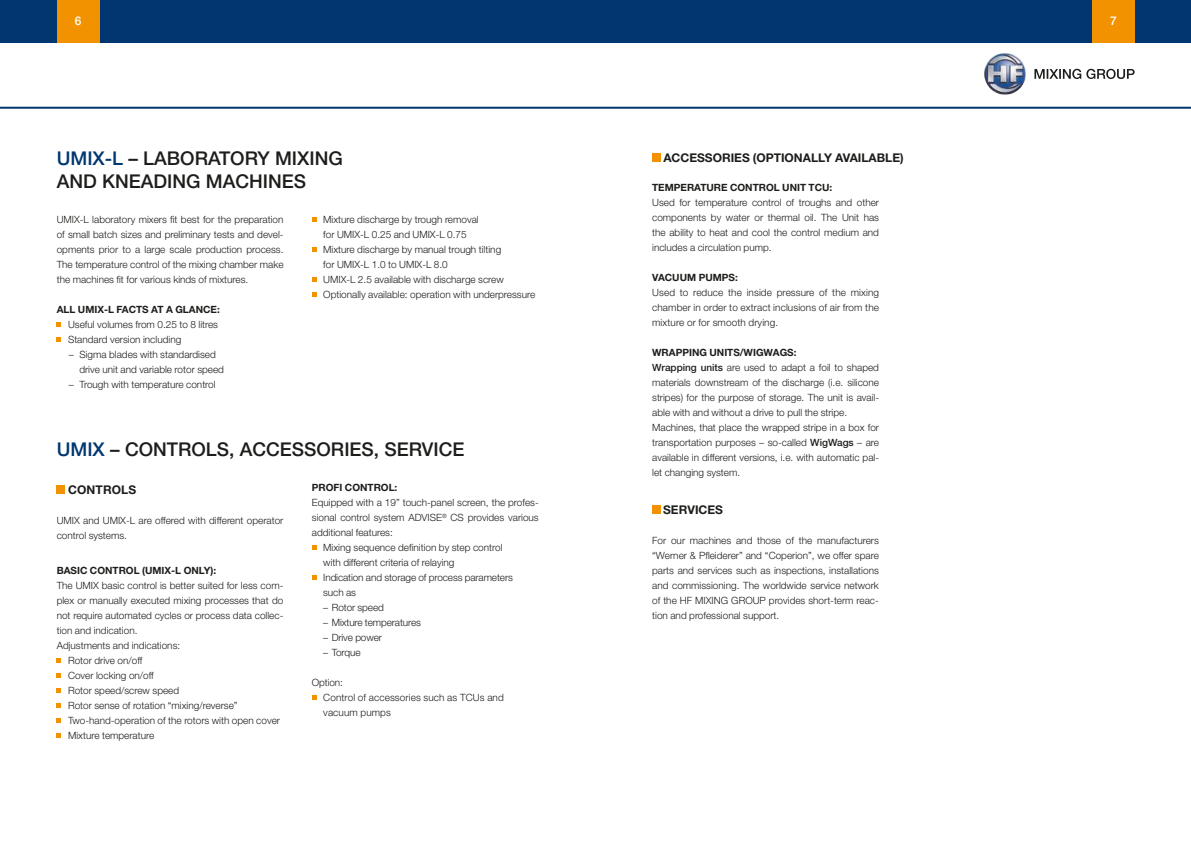
<style>
.page{position:relative;width:1191px;height:842px;background:#fff}
.page>*{position:absolute;margin:0;border:0;box-sizing:border-box;transform-origin:0 0}
.t1{font:500 19px/22.8px "Helvetica Neue LT Std";color:#1d1d1b}
.t2{font:700 12px "Helvetica Neue LT Std";color:#1d1d1b}
.t3{font:500 12px "Helvetica Neue LT Std";color:#fff}
.t4{font:300 10px/15px "Helvetica Neue LT Std";color:#1d1d1b}
.t5{font:700 10px "Helvetica Neue LT Std";color:#1d1d1b}
.s1{color:#003770}
.s2{font-weight:700}
.s3{font-weight:500}
</style>
<div class="page">
<div style="left:0;top:0;width:1191px;height:43px;background:#003770"></div>
<div style="left:57px;top:0;width:43px;height:43px;background:#f39200"></div>
<div style="left:1092px;top:0;width:42px;height:43px;background:#f39200"></div>
<svg style="left:1034px;top:69px;width:100px;height:10px"></svg>
<img style="left:984px;top:53px;width:42px;height:42px">
<hr style="left:0;top:107px;width:1191px;height:2px;background:#003770">
<svg style="left:57px;top:323px;width:4px;height:4px"></svg>
<svg style="left:57px;top:338px;width:4px;height:4px"></svg>
<svg style="left:57px;top:658px;width:4px;height:4px"></svg>
<svg style="left:57px;top:673px;width:4px;height:4px"></svg>
<svg style="left:57px;top:688px;width:4px;height:4px"></svg>
<svg style="left:57px;top:703px;width:4px;height:4px"></svg>
<svg style="left:57px;top:718px;width:4px;height:4px"></svg>
<svg style="left:57px;top:733px;width:4px;height:4px"></svg>
<div style="left:57px;top:486px;width:8px;height:8px;background:#f39200"></div>
<svg style="left:312px;top:546px;width:4px;height:4px"></svg>
<svg style="left:312px;top:576px;width:4px;height:4px"></svg>
<svg style="left:312px;top:696px;width:4px;height:4px"></svg>
<div style="left:652px;top:153px;width:8px;height:9px;background:#f39200"></div>
<div style="left:652px;top:505px;width:8px;height:9px;background:#f39200"></div>
<svg style="left:312px;top:218px;width:4px;height:4px"></svg>
<svg style="left:312px;top:248px;width:4px;height:4px"></svg>
<svg style="left:312px;top:278px;width:4px;height:4px"></svg>
<svg style="left:312px;top:293px;width:4px;height:4px"></svg>
<p class="t3" style="left:75px;top:14px;width:8px">6</p>
<p class="t3" style="left:1110px;top:14px;width:8px">7</p>
<h1 class="t1" style="left:57px;top:147px;width:288px"><span class="s1">UMIX-L</span> – LABORATORY MIXING<br>AND KNEADING MACHINES</h1>
<p class="t4" style="left:57px;top:212px;width:228px;text-align:justify">UMIX-L laboratory mixers fit best for the preparation of small batch sizes and preliminary tests and devel&shy;opments prior to a large scale production process.<br>The temperature control of the mixing chamber make the machines fit for various kinds of mixtures.</p>
<p class="t5" style="left:57px;top:304px;width:165px">ALL UMIX-L FACTS AT A GLANCE:</p>
<p class="t4" style="left:68px;top:317px;width:152px">Useful volumes from 0.25 to 8 litres<br>Standard version including</p>
<p class="t4" style="left:79px;top:347px;width:146px;text-indent:-11px">– Sigma blades with standardised drive unit and variable rotor speed</p>
<p class="t4" style="left:69px;top:377px;width:148px">– Trough with temperature control</p>
<p class="t4" style="left:323px;top:212px;width:213px">Mixture discharge by trough removal<br>for UMIX-L 0.25 and UMIX-L 0.75<br>Mixture discharge by manual trough tilting<br>for UMIX-L 1.0 to UMIX-L 8.0<br>UMIX-L 2.5 available with discharge screw Optionally available: operation with underpressure</p>
<h1 class="t1" style="left:57px;top:437px;width:409px"><span class="s1">UMIX</span> – CONTROLS, ACCESSORIES, SERVICE</h1>
<p class="t2" style="left:68px;top:482px;width:70px">CONTROLS</p>
<p class="t4" style="left:57px;top:513px;width:228px">UMIX and UMIX-L are offered with different operator control systems.</p>
<p class="t5" style="left:57px;top:564px;width:161px">BASIC CONTROL (UMIX-L ONLY):</p>
<p class="t4" style="left:57px;top:578px;width:228px">The UMIX basic control is better suited for less com-</p>
<p class="t4" style="left:57px;top:593px;width:228px">plex or manually executed mixing processes that do</p>
<p class="t4" style="left:57px;top:608px;width:228px">not require automated cycles or process data collec-</p>
<p class="t4" style="left:57px;top:623px;width:82px">tion and indication.</p>
<p class="t4" style="left:57px;top:638px;width:125px">Adjustments and indications:</p>
<p class="t4" style="left:68px;top:653px;width:76px">Rotor drive on/off</p>
<p class="t4" style="left:68px;top:668px;width:87px">Cover locking on/off</p>
<p class="t4" style="left:68px;top:683px;width:113px">Rotor speed/screw speed</p>
<p class="t4" style="left:68px;top:698px;width:171px">Rotor sense of rotation “mixing/reverse”</p>
<p class="t4" style="left:68px;top:713px;width:213px">Two-hand-operation of the rotors with open cover</p>
<p class="t4" style="left:68px;top:728px;width:88px">Mixture temperature</p>
<p class="t5" style="left:312px;top:482px;width:87px">PROFI CONTROL:</p>
<p class="t4" style="left:312px;top:495px;width:228px">Equipped with a 19” touch-panel screen, the profes-</p>
<p class="t4" style="left:312px;top:510px;width:228px">sional control system ADVISE<sup>®</sup> CS provides various</p>
<p class="t4" style="left:312px;top:525px;width:82px">additional features:</p>
<p class="t4" style="left:323px;top:540px;width:181px">Mixing sequence definition by step control</p>
<p class="t4" style="left:323px;top:555px;width:133px">with different criteria of relaying</p>
<p class="t4" style="left:323px;top:570px;width:191px">Indication and storage of process parameters</p>
<p class="t4" style="left:323px;top:585px;width:34px">such as</p>
<p class="t4" style="left:323px;top:600px;width:62px">– Rotor speed</p>
<p class="t4" style="left:323px;top:615px;width:99px">– Mixture temperatures</p>
<p class="t4" style="left:323px;top:630px;width:60px">– Drive power</p>
<p class="t4" style="left:323px;top:645px;width:39px">– Torque</p>
<p class="t4" style="left:323px;top:675px;width:182px;text-indent:-11px">Option:<br>Control of accessories such as TCUs and vacuum pumps</p>
<p class="t2" style="left:663px;top:150px;width:242px">ACCESSORIES (OPTIONALLY AVAILABLE)</p>
<p class="t5" style="left:652px;top:182px;width:182px">TEMPERATURE CONTROL UNIT TCU:</p>
<p class="t4" style="left:652px;top:195px;width:228px;text-align:justify">Used for temperature control of troughs and other components by water or thermal oil. The Unit has the ability to heat and cool the control medium and includes a circulation pump.</p>
<p class="t5" style="left:652px;top:272px;width:87px">VACUUM PUMPS:</p>
<p class="t4" style="left:652px;top:285px;width:228px;text-align:justify">Used to reduce the inside pressure of the mixing chamber in order to extract inclusions of air from the mixture or for smooth drying.</p>
<p class="t4" style="left:652px;top:345px;width:228px"><span class="s2">WRAPPING UNITS/WIGWAGS:<br></span><span class="s3">Wrapping units</span> are used to adapt a foil to shaped materials downstream of the discharge (i.e. silicone stripes) for the purpose of storage. The unit is avail&shy;able with and without a drive to pull the stripe.<br>Machines, that place the wrapped stripe in a box for transportation purposes – so-called <span class="s3">WigWags</span> – are available in different versions, i.e. with automatic pal&shy;let changing system.</p>
<p class="t2" style="left:663px;top:502px;width:61px">SERVICES</p>
<p class="t4" style="left:652px;top:532px;width:228px;text-align:justify">For our machines and those of the manufacturers “Werner &amp; Pfleiderer” and “Coperion”, we offer spare parts and services such as inspections, installations and commissioning. The worldwide service network of the HF MIXING GROUP provides short-term reac&shy;tion and professional support.</p>
</div>
